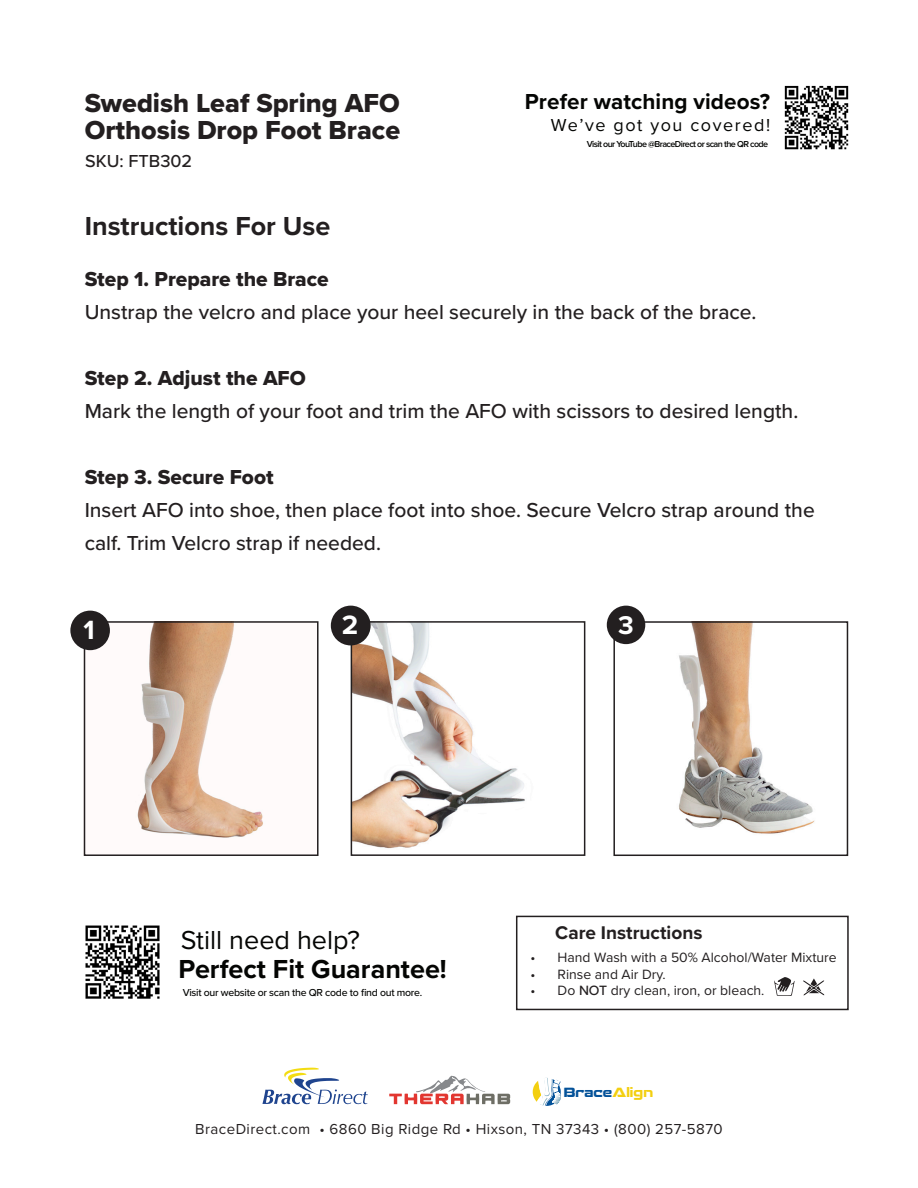
<style>
.page{position:relative;width:918px;height:1188px;background:#fff}
.page>*{position:absolute;margin:0;border:0;box-sizing:border-box;transform-origin:0 0}
.t1{font:700 27.45px "Proxima Nova";color:#fff}
.t2{font:700 27.3px "Proxima Nova";color:#fff}
.t3{font:27px/27px "Proxima Nova Extrabld";color:#231f20}
.t4{font:700 27px "Proxima Nova";color:#040503}
.t5{font:700 27px "Proxima Nova";color:#231f20}
.t6{font:27px "Proxima Nova";color:#040503}
.t7{font:700 26.55px "Proxima Nova";color:#fff}
.t8{font:700 22.5px "Proxima Nova";letter-spacing:.005em;color:#040503}
.t9{font:500 21px/33px "Proxima Nova";color:#231f20}
.t10{font:21px "Proxima Nova Extrabld";color:#231f20}
.t11{font:700 19.05px "Proxima Nova";color:#231f20}
.t12{font:18px "Proxima Nova";letter-spacing:.09em;color:#040503}
.t13{font:500 18px "Proxima Nova";color:#231f20}
.t14{font:15px "Proxima Nova";letter-spacing:.03em;color:#231f20}
.t15{font:13.95px "Proxima Nova";color:#231f20}
.t16{font:700 12.75px "Recharge Rg";letter-spacing:.01em;color:#045299}
.t17{font:500 10.5px "Proxima Nova";letter-spacing:-.025em;color:#040503}
.t18{font:600 9px "Proxima Nova";letter-spacing:-.065em;color:#040503}
.s1{font-weight:500}
.s2{color:#f3cf10}
</style>
<div class="page">
<svg style="left:774px;top:977px;width:21px;height:19px"></svg>
<svg style="left:803px;top:978px;width:21px;height:17px"></svg>
<div style="left:516px;top:916px;width:333px;height:94px;border:2px solid #231f20"></div>
<img style="left:85px;top:925px;width:75px;height:74px">
<img style="left:784px;top:85px;width:65px;height:65px">
<svg style="left:389px;top:1076px;width:121px;height:28px"></svg>
<svg style="left:262px;top:1068px;width:106px;height:36px"></svg>
<svg style="left:533px;top:1078px;width:28px;height:28px"></svg>
<img style="left:87px;top:624px;width:176px;height:214px">
<div style="left:84px;top:621px;width:235px;height:235px;border:2px solid #231f20"></div>
<div style="left:70px;top:611px;width:40px;height:39px;background:#231f20;border-radius:50%"></div>
<img style="left:354px;top:624px;width:171px;height:225px">
<div style="left:351px;top:621px;width:234px;height:235px;border:2px solid #231f20"></div>
<div style="left:331px;top:606px;width:40px;height:39px;background:#231f20;border-radius:50%"></div>
<img style="left:616px;top:624px;width:199px;height:210px">
<div style="left:613px;top:621px;width:235px;height:235px;border:2px solid #231f20"></div>
<div style="left:607px;top:606px;width:38px;height:38px;background:#231f20;border-radius:50%"></div>
<p class="t3" style="left:85px;top:89px;width:317px">Swedish Leaf Spring AFO<br>Orthosis Drop Foot Brace</p>
<p class="t13" style="left:85px;top:148px;width:108px">SKU: FTB302</p>
<p class="t5" style="left:85px;top:206px;width:247px">Instructions For Use</p>
<p class="t8" style="left:525px;top:84px;width:247px">Prefer watching videos?</p>
<p class="t12" style="left:551px;top:112px;width:221px">We’ve got you covered!</p>
<p class="t18" style="left:587px;top:137px;width:183px">Visit our YouTube @BraceDirect or scan the QR code</p>
<p class="t10" style="left:85px;top:264px;width:246px">Step 1. Prepare the Brace</p>
<p class="t9" style="left:85px;top:295px;width:673px">Unstrap the velcro and place your heel securely in the back of the brace.</p>
<p class="t10" style="left:85px;top:363px;width:223px">Step 2. Adjust the AFO</p>
<p class="t9" style="left:85px;top:394px;width:715px">Mark the length of your foot and trim the AFO with scissors to desired length.</p>
<p class="t10" style="left:85px;top:462px;width:191px">Step 3. Secure Foot</p>
<p class="t9" style="left:85px;top:493px;width:732px">Insert AFO into shoe, then place foot into shoe. Secure Velcro strap around the calf. Trim Velcro strap if needed.</p>
<h2 class="t2" style="left:83px;top:609px;width:13px">1</h2>
<h1 class="t1" style="left:342px;top:604px;width:18px">2</h1>
<p class="t7" style="left:618px;top:606px;width:17px">3</p>
<p class="t6" style="left:181px;top:920px;width:181px">Still need help?</p>
<p class="t4" style="left:179px;top:949px;width:270px">Perfect Fit Guarantee!</p>
<p class="t17" style="left:183px;top:985px;width:241px">Visit our website or scan the QR code to find out more.</p>
<p class="t11" style="left:555px;top:918px;width:149px">Care Instructions</p>
<p class="t15" style="left:531px;top:947px;width:308px">• Hand Wash with a 50% Alcohol/Water Mixture</p>
<p class="t15" style="left:531px;top:964px;width:137px">• Rinse and Air Dry.</p>
<p class="t15" style="left:531px;top:980px;width:235px">• Do <span class="s1">NOT</span> dry clean, iron, or bleach.</p>
<p class="t16" style="left:564px;top:1087px;width:91px">Brace<span class="s2">Align</span></p>
<p class="t14" style="left:195px;top:1118px;width:529px">BraceDirect.com • 6860 Big Ridge Rd • Hixson, TN 37343 • (800) 257-5870</p>
</div>
